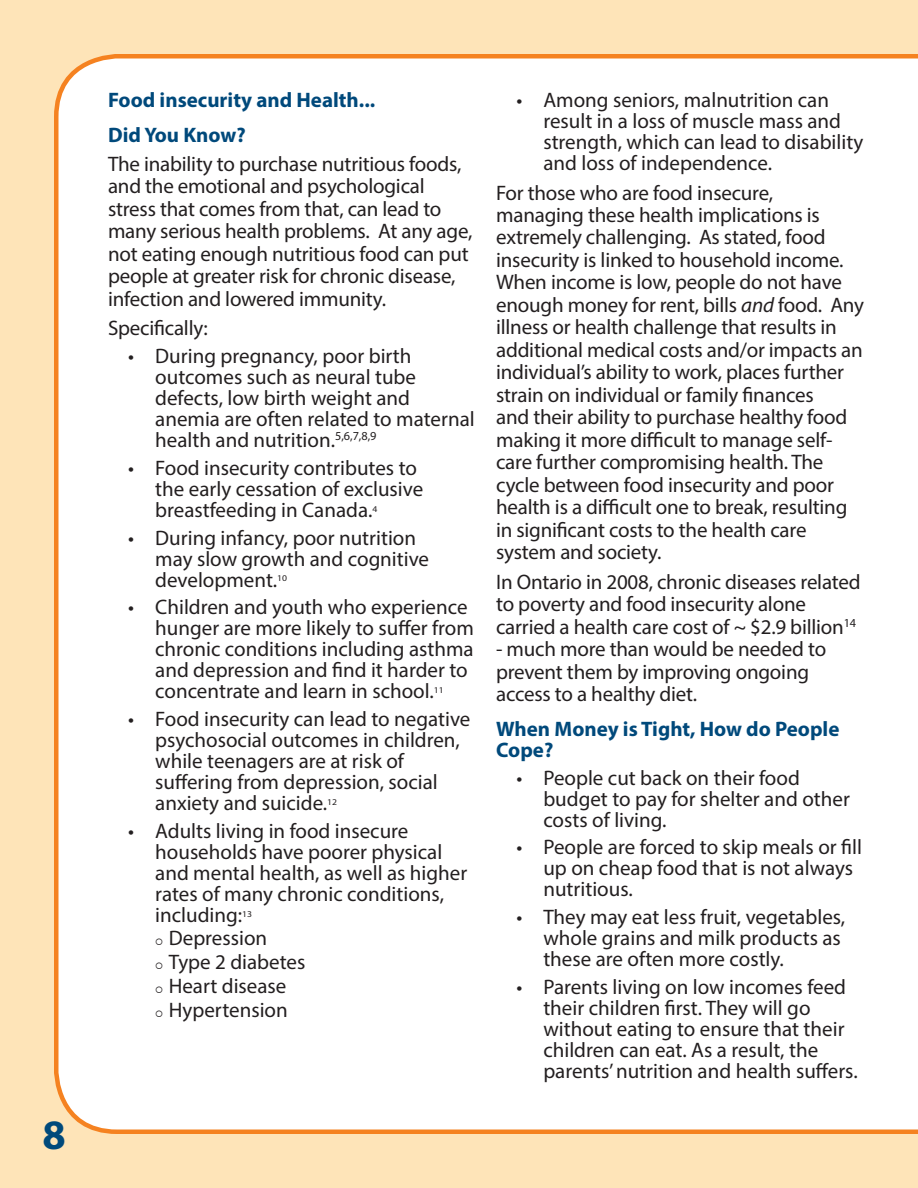
<style>
.page{position:relative;width:918px;height:1188px;background:#fee4b8}
.page>*{position:absolute;margin:0;border:0;box-sizing:border-box;transform-origin:0 0}
.t1{font:700 42px "Myriad Pro";color:#00497b}
.body_copy{font:21px/21px "Myriad Pro";letter-spacing:-.005em;color:#231f20}
.t2{font:700 21px/34.5px "Myriad Pro";color:#00497b}
.t3{font:8.85px "Myriad Pro";color:#231f20;scale:1.09 1}
.s1{font-style:italic}
</style>
<div class="page">
<div style="left:54px;top:54px;width:864px;height:1080px;background:#fff"></div>
<svg style="left:156px;top:939px;width:7px;height:6px"></svg>
<svg style="left:156px;top:963px;width:7px;height:6px"></svg>
<svg style="left:156px;top:986px;width:7px;height:7px"></svg>
<svg style="left:156px;top:1010px;width:7px;height:7px"></svg>
<h1 class="t1" style="left:42px;top:1107px;width:25px">8</h1>
<h2 class="t2" style="left:108px;top:82px;width:269px">Food insecurity and Health...<br>Did You Know?</h2>
<p class="body_copy" style="left:108px;top:152px;width:366px;line-height:22.5px">The inability to purchase nutritious foods, and the emotional and psychological stress that comes from that, can lead to many serious health problems. At any age, not eating enough nutritious food can put people at greater risk for chronic disease, infection and lowered immunity.</p>
<p class="body_copy" style="left:108px;top:317px;width:102px">Specifically:</p>
<p class="body_copy" style="left:155px;top:345px;width:321px;text-indent:-27px">• During pregnancy, poor birth outcomes such as neural tube defects, low birth weight and anemia are often related to maternal health and nutrition.<sup>5,6,7,8,9</sup></p>
<p class="body_copy" style="left:155px;top:457px;width:269px;text-indent:-27px">• Food insecurity contributes to the early cessation of exclusive breastfeeding in Canada.</p>
<p class="t3" style="left:373px;top:503px;width:6px">4</p>
<p class="body_copy" style="left:155px;top:527px;width:275px;text-indent:-27px">• During infancy, poor nutrition may slow growth and cognitive development.</p>
<p class="t3" style="left:277px;top:573px;width:11px">10</p>
<p class="body_copy" style="left:155px;top:596px;width:320px;text-indent:-27px">• Children and youth who experience hunger are more likely to suffer from chronic conditions including asthma and depression and find it harder to concentrate and learn in school.</p>
<p class="t3" style="left:434px;top:685px;width:11px">11</p>
<p class="body_copy" style="left:155px;top:708px;width:317px;text-indent:-27px">• Food insecurity can lead to negative psychosocial outcomes in children, while teenagers are at risk of suffering from depression, social anxiety and suicide.</p>
<p class="t3" style="left:327px;top:797px;width:11px">12</p>
<p class="body_copy" style="left:155px;top:820px;width:314px;text-indent:-27px">• Adults living in food insecure households have poorer physical and mental health, as well as higher rates of many chronic conditions, including:</p>
<p class="t3" style="left:242px;top:908px;width:11px">13</p>
<p class="body_copy" style="left:169px;top:928px;width:100px">Depression</p>
<p class="body_copy" style="left:169px;top:951px;width:138px">Type 2 diabetes</p>
<p class="body_copy" style="left:169px;top:975px;width:119px">Heart disease</p>
<p class="body_copy" style="left:169px;top:999px;width:121px">Hypertension</p>
<p class="body_copy" style="left:543px;top:89px;width:322px;text-indent:-27px">• Among seniors, malnutrition can result in a loss of muscle mass and strength, which can lead to disability and loss of independence.</p>
<p class="body_copy" style="left:496px;top:181px;width:369px;line-height:22.5px">For those who are food insecure, managing these health implications is extremely challenging. As stated, food insecurity is linked to household income.<br>When income is low, people do not have enough money for rent, bills <span class="s1">and</span> food. Any illness or health challenge that results in additional medical costs and/or impacts an individual’s ability to work, places further strain on individual or family finances<br>and their ability to purchase healthy food making it more difficult to manage self&shy;care further compromising health. The cycle between food insecurity and poor health is a difficult one to break, resulting in significant costs to the health care system and society.</p>
<p class="body_copy" style="left:496px;top:570px;width:366px;line-height:22.5px">In Ontario in 2008, chronic diseases related to poverty and food insecurity alone carried a health care cost of ~ $2.9 billion<sup>14</sup></p>
<p class="body_copy" style="left:496px;top:638px;width:332px;line-height:22.5px">- much more than would be needed to prevent them by improving ongoing access to a healthy diet.</p>
<h2 class="t2" style="left:496px;top:717px;width:345px;line-height:21px">When Money is Tight, How do People<br>Cope?</h2>
<p class="body_copy" style="left:543px;top:767px;width:308px;text-indent:-27px">• People cut back on their food budget to pay for shelter and other costs of living.</p>
<p class="body_copy" style="left:543px;top:836px;width:320px;text-indent:-27px">• People are forced to skip meals or fill up on cheap food that is not always nutritious.</p>
<p class="body_copy" style="left:543px;top:906px;width:303px;text-indent:-27px">• They may eat less fruit, vegetables, whole grains and milk products as these are often more costly.</p>
<p class="body_copy" style="left:543px;top:976px;width:316px;text-indent:-27px">• Parents living on low incomes feed their children first. They will go without eating to ensure that their children can eat. As a result, the parents’ nutrition and health suffers.</p>
</div>
